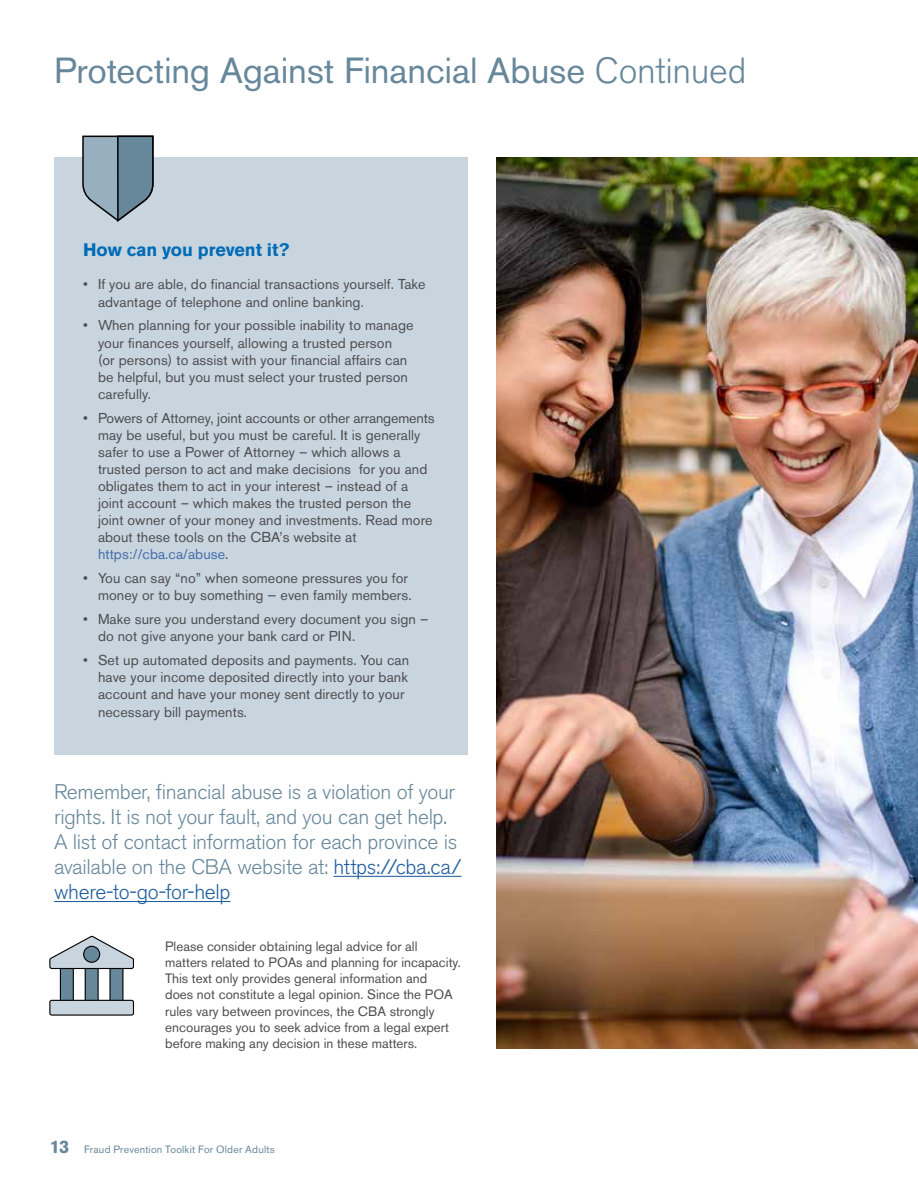
<style>
.page{position:relative;width:918px;height:1188px;background:#fff}
.page>*{position:absolute;margin:0;border:0;box-sizing:border-box;transform-origin:0 0}
.t1{font:36px "Akzidenz Grotesk BE";letter-spacing:-.005em;color:#67879b}
.t2{font:300 21px/25.2px "Akzidenz Grotesk BE";letter-spacing:-.015em;color:#67879b}
.t3{font:700 18px "Akzidenz Grotesk BE";letter-spacing:-.005em;color:#006cb7}
.t4{font:14.25px/17.1px "Akzidenz Grotesk BE";letter-spacing:.005em;color:#4d4d4f}
.t5{font:13.5px/16.2px "Akzidenz Grotesk BE";color:#4d4d4f}
.t6{font:10.5px "Akzidenz Grotesk BE";letter-spacing:.02em;color:#67879b}
.s1{font-weight:300}
.s2{color:#456da9}
.s3{color:#215e9e}
.s4{font-weight:700;font-size:18px}
</style>
<div class="page">
<img style="left:496px;top:158px;width:422px;height:890px">
<div style="left:54px;top:158px;width:414px;height:597px;background:#c8d5df"></div>
<hr style="left:333px;top:876px;width:129px;height:1px;background:#215e9e">
<hr style="left:54px;top:901px;width:176px;height:1px;background:#215e9e">
<div style="left:60px;top:960px;width:13px;height:50px;background:#67879b"></div>
<div style="left:60px;top:960px;width:14px;height:50px;border:1px solid #000"></div>
<div style="left:110px;top:960px;width:13px;height:50px;background:#67879b"></div>
<div style="left:109px;top:960px;width:14px;height:50px;border:1px solid #000"></div>
<div style="left:85px;top:960px;width:13px;height:50px;background:#67879b"></div>
<div style="left:85px;top:960px;width:14px;height:50px;border:1px solid #000"></div>
<svg style="left:49px;top:935px;width:85px;height:35px"></svg>
<div style="left:50px;top:1000px;width:83px;height:15px;background:#c8d5df;border-radius:2px"></div>
<div style="left:49px;top:1000px;width:85px;height:16px;border:1px solid #000;border-radius:2px"></div>
<div style="left:84px;top:946px;width:16px;height:16px;background:#67879b;border-radius:50%"></div>
<div style="left:83px;top:946px;width:17px;height:17px;border:1px solid #000;border-radius:50%"></div>
<svg style="left:82px;top:135px;width:72px;height:87px"></svg>
<h1 class="t1" style="left:54px;top:49px;width:694px">Protecting Against Financial Abuse <span class="s1">Continued</span></h1>
<p class="t3" style="left:83px;top:239px;width:208px">How can you prevent it?</p>
<p class="t4" style="left:98px;top:276px;width:329px;text-indent:-15px">• If you are able, do financial transactions yourself. Take advantage of telephone and online banking.</p>
<p class="t4" style="left:98px;top:317px;width:317px;text-indent:-15px">• When planning for your possible inability to manage your finances yourself, allowing a trusted person<br>(or persons) to assist with your financial affairs can be helpful, but you must select your trusted person carefully.</p>
<p class="t4" style="left:98px;top:409px;width:338px;text-indent:-15px">• Powers of Attorney, joint accounts or other arrangements may be useful, but you must be careful. It is generally safer to use a Power of Attorney – which allows a trusted person to act and make decisions for you and obligates them to act in your interest – instead of a joint account – which makes the trusted person the joint owner of your money and investments. Read more about these tools on the CBA’s website at <span class="s2">https://cba.ca/abuse</span>.</p>
<p class="t4" style="left:83px;top:570px;width:330px;text-align:right">• You can say “no” when someone pressures you for money or to buy something — even family members.</p>
<p class="t4" style="left:98px;top:611px;width:332px;text-indent:-15px">• Make sure you understand every document you sign – do not give anyone your bank card or PIN.</p>
<p class="t4" style="left:98px;top:652px;width:313px;text-indent:-15px">• Set up automated deposits and payments. You can have your income deposited directly into your bank account and have your money sent directly to your necessary bill payments.</p>
<h2 class="t2" style="left:54px;top:779px;width:409px">Remember, financial abuse is a violation of your rights. It is not your fault, and you can get help.<br>A list of contact information for each province is available on the CBA website at: <span class="s3">https://cba.ca/ where-to-go-for-help</span></h2>
<p class="t5" style="left:165px;top:938px;width:297px">Please consider obtaining legal advice for all matters related to POAs and planning for incapacity.<br>This text only provides general information and<br>does not constitute a legal opinion. Since the POA rules vary between provinces, the CBA strongly encourages you to seek advice from a legal expert before making any decision in these matters.</p>
<p class="t6" style="left:50px;top:1143px;width:227px"><span class="s4">13</span> Fraud Prevention Toolkit For Older Adults</p>
</div>
